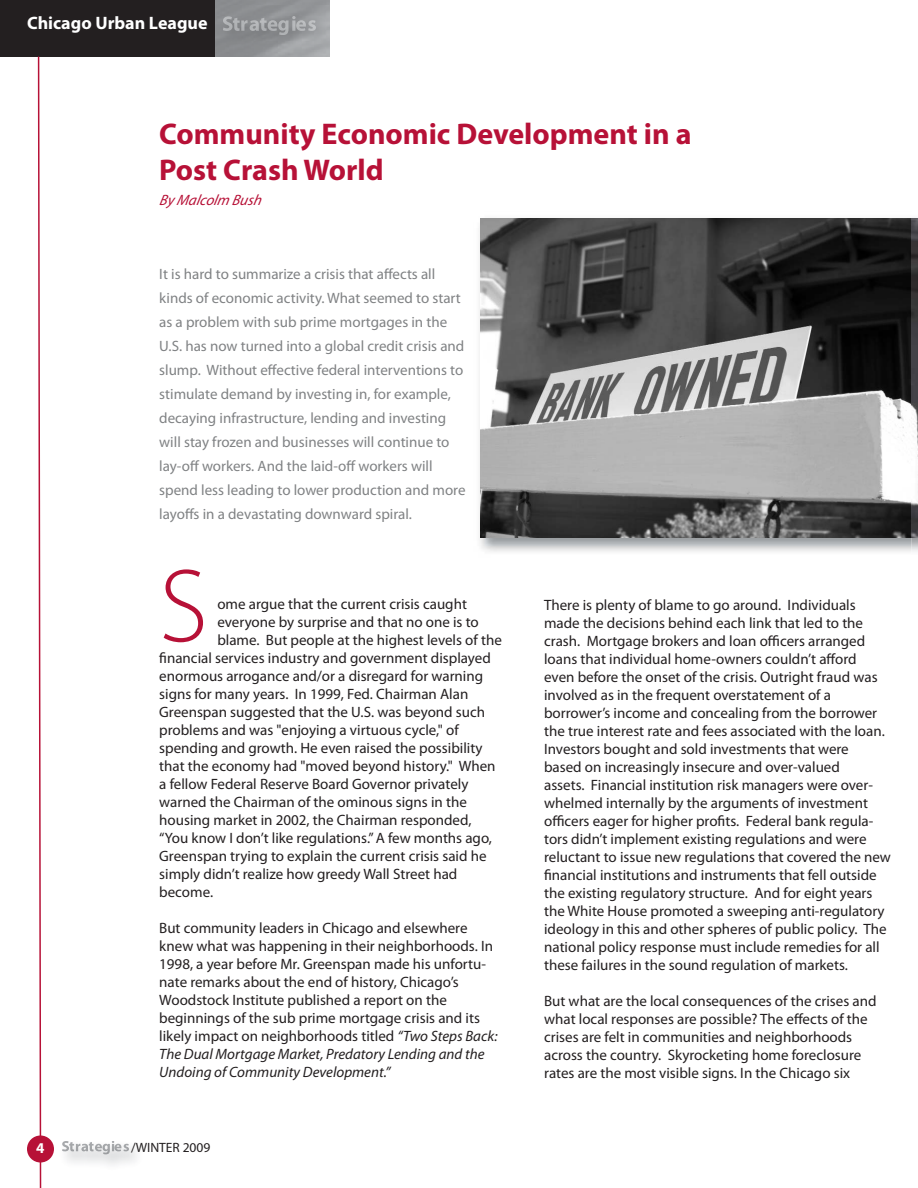
<style>
.page{position:relative;width:918px;height:1188px;background:#fff}
.page>*{position:absolute;margin:0;border:0;box-sizing:border-box;transform-origin:0 0}
.t1{font:300 105px "Myriad Pro";color:#b71137}
.t2{font:700 30px/36px "Myriad Pro";color:#b71137}
.t3{font:700 18px "Myriad Pro";color:#fff}
.t4{font:15px/18px "Myriad Pro";color:#231f20}
.t5{font:15px/24px "Myriad Pro";color:#808284}
.t6{font:italic 15px "Myriad Pro";color:#b71137}
.t7{font:700 15px "Myriad Pro";color:#fff}
.t8{font:13.5px "Myriad Pro";color:#231f20}
.s1{font-style:italic}
</style>
<div class="page">
<img style="left:223px;top:16px;width:93px;height:19px">
<div style="left:0;top:0;width:215px;height:57px;background:#231f20"></div>
<svg style="left:37px;top:56px;width:5px;height:1131px"></svg>
<div style="left:27px;top:1136px;width:27px;height:26px;background:#b71137;border-radius:50%"></div>
<img style="left:62px;top:1141px;width:67px;height:13px">
<img style="left:479px;top:218px;width:432px;height:334px">
<img style="left:480px;top:219px;width:431px;height:319px">
<img style="left:911px;top:218px;width:7px;height:334px">
<img style="left:911px;top:219px;width:7px;height:319px">
<p class="t3" style="left:27px;top:16px;width:182px">Chicago Urban League</p>
<h2 class="t2" style="left:159px;top:118px;width:534px">Community Economic Development in a<br>Post Crash World</h2>
<p class="t6" style="left:159px;top:194px;width:106px">By Malcolm Bush</p>
<p class="t5" style="left:159px;top:263px;width:308px">It is hard to summarize a crisis that affects all kinds of economic activity. What seemed to start as a problem with sub prime mortgages in the U.S. has now turned into a global credit crisis and slump. Without effective federal interventions to stimulate demand by investing in, for example, decaying infrastructure, lending and investing will stay frozen and businesses will continue to lay-off workers. And the laid-off workers will spend less leading to lower production and more layoffs in a devastating downward spiral.</p>
<h1 class="t1" style="left:159px;top:544px;width:50px">S</h1>
<p class="t4" style="left:217px;top:596px;width:251px">ome argue that the current crisis caught</p>
<p class="t4" style="left:217px;top:614px;width:263px">everyone by surprise and that no one is to</p>
<p class="t4" style="left:217px;top:632px;width:286px">blame. But people at the highest levels of the</p>
<p class="t4" style="left:159px;top:650px;width:333px">financial services industry and government displayed</p>
<p class="t4" style="left:159px;top:668px;width:325px">enormous arrogance and/or a disregard for warning</p>
<p class="t4" style="left:159px;top:686px;width:311px">signs for many years. In 1999, Fed. Chairman Alan</p>
<p class="t4" style="left:159px;top:704px;width:327px">Greenspan suggested that the U.S. was beyond such</p>
<p class="t4" style="left:159px;top:722px;width:301px">problems and was "enjoying a virtuous cycle," of</p>
<p class="t4" style="left:159px;top:740px;width:325px">spending and growth. He even raised the possibility</p>
<p class="t4" style="left:159px;top:758px;width:338px">that the economy had "moved beyond history." When</p>
<p class="t4" style="left:159px;top:776px;width:311px">a fellow Federal Reserve Board Governor privately</p>
<p class="t4" style="left:159px;top:794px;width:309px">warned the Chairman of the ominous signs in the</p>
<p class="t4" style="left:159px;top:812px;width:314px">housing market in 2002, the Chairman responded,</p>
<p class="t4" style="left:159px;top:830px;width:334px">“You know I don’t like regulations.” A few months ago,</p>
<p class="t4" style="left:159px;top:848px;width:329px">Greenspan trying to explain the current crisis said he</p>
<p class="t4" style="left:159px;top:866px;width:300px">simply didn’t realize how greedy Wall Street had</p>
<p class="t4" style="left:159px;top:884px;width:55px">become.</p>
<p class="t4" style="left:159px;top:920px;width:340px">But community leaders in Chicago and elsewhere knew what was happening in their neighborhoods. In 1998, a year before Mr. Greenspan made his unfortu&shy;nate remarks about the end of history, Chicago’s Woodstock Institute published a report on the beginnings of the sub prime mortgage crisis and its likely impact on neighborhoods titled <span class="s1">“Two Steps Back:<br>The Dual Mortgage Market, Predatory Lending and the Undoing of Community Development.”</span></p>
<p class="t7" style="left:36px;top:1142px;width:10px">4</p>
<p class="t8" style="left:131px;top:1142px;width:81px">/WINTER 2009</p>
<p class="t4" style="left:544px;top:597px;width:348px">There is plenty of blame to go around. Individuals made the decisions behind each link that led to the crash. Mortgage brokers and loan officers arranged loans that individual home-owners couldn’t afford<br>even before the onset of the crisis. Outright fraud was involved as in the frequent overstatement of a borrower’s income and concealing from the borrower the true interest rate and fees associated with the loan.<br>Investors bought and sold investments that were<br>based on increasingly insecure and over-valued<br>assets. Financial institution risk managers were over&shy;whelmed internally by the arguments of investment officers eager for higher profits. Federal bank regula&shy;tors didn’t implement existing regulations and were reluctant to issue new regulations that covered the new financial institutions and instruments that fell outside the existing regulatory structure. And for eight years the White House promoted a sweeping anti-regulatory ideology in this and other spheres of public policy. The national policy response must include remedies for all these failures in the sound regulation of markets.</p>
<p class="t4" style="left:544px;top:993px;width:334px">But what are the local consequences of the crises and what local responses are possible? The effects of the crises are felt in communities and neighborhoods across the country. Skyrocketing home foreclosure rates are the most visible signs. In the Chicago six</p>
</div>
